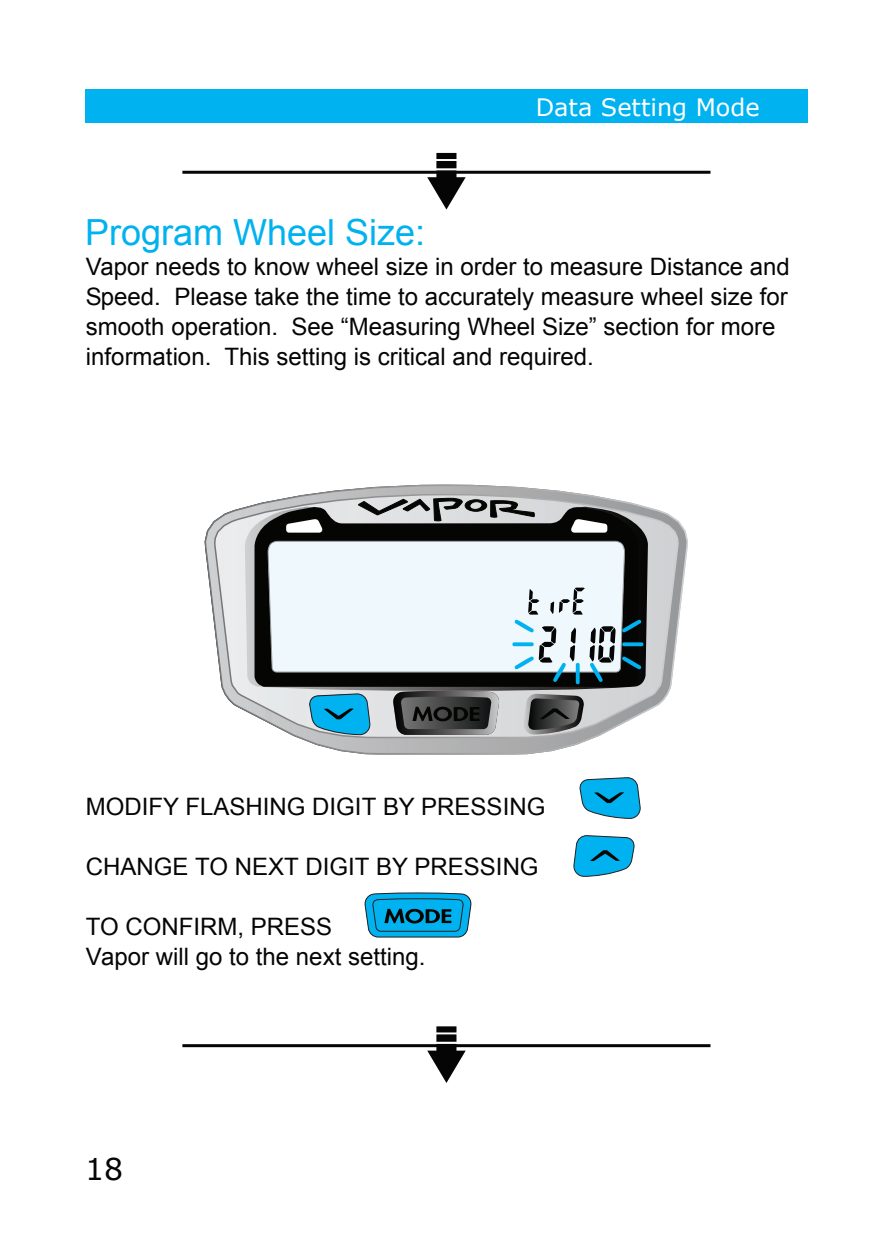
<style>
.page{position:relative;width:891px;height:1233px;background:#fff}
.page>*{position:absolute;margin:0;border:0;box-sizing:border-box;transform-origin:0 0}
.t1{font:36px "Arial";color:#00b2ef}
.t2{font:30px "Verdana";color:#040504}
.t3{font:24px/30px "Arial";color:#040504}
.t4{font:24px "Verdana";color:#fff}
</style>
<div class="page">
<svg style="left:205px;top:488px;width:483px;height:266px"></svg>
<svg style="left:245px;top:506px;width:403px;height:185px;background:#8f9091"></svg>
<svg style="left:357px;top:485px;width:178px;height:21px;background:#a6a6a7"></svg>
<svg style="left:255px;top:506px;width:383px;height:181px;background:#585858"></svg>
<svg style="left:523px;top:701px;width:62px;height:34px;background:#5d5e5e"></svg>
<svg style="left:392px;top:701px;width:108px;height:34px;background:#4c4c4d"></svg>
<svg style="left:268px;top:519px;width:357px;height:182px"></svg>
<div style="left:85px;top:90px;width:723px;height:33px;background:#00b2ef"></div>
<svg style="left:622px;top:620px;width:21px;height:49px"></svg>
<svg style="left:512px;top:588px;width:104px;height:96px"></svg>
<hr style="left:182px;top:1044px;width:529px;height:3px;background:#040504">
<svg style="left:427px;top:1026px;width:39px;height:57px"></svg>
<hr style="left:182px;top:171px;width:529px;height:3px;background:#040504">
<svg style="left:427px;top:153px;width:39px;height:57px"></svg>
<svg style="left:309px;top:694px;width:62px;height:41px;background:#23a6d3"></svg>
<svg style="left:580px;top:777px;width:61px;height:42px;background:#2cadda"></svg>
<svg style="left:574px;top:835px;width:60px;height:42px;background:#29acda"></svg>
<svg style="left:365px;top:893px;width:106px;height:44px;background:#0e94c3"></svg>
<h1 class="t1" style="left:85px;top:209px;width:342px">Program Wheel Size:</h1>
<p class="t4" style="left:536px;top:90px;width:226px">Data Setting Mode</p>
<p class="t3" style="left:86px;top:252px;width:705px">Vapor needs to know wheel size in order to measure Distance and Speed. Please take the time to accurately measure wheel size for smooth operation. See “Measuring Wheel Size” section for more information. This setting is critical and required.</p>
<p class="t3" style="left:86px;top:792px;width:461px">MODIFY FLASHING DIGIT BY PRESSING</p>
<p class="t3" style="left:86px;top:852px;width:454px">CHANGE TO NEXT DIGIT BY PRESSING</p>
<p class="t3" style="left:86px;top:912px;width:341px">TO CONFIRM, PRESS<br>Vapor will go to the next setting.</p>
<p class="t2" style="left:85px;top:1148px;width:40px">18</p>
</div>
